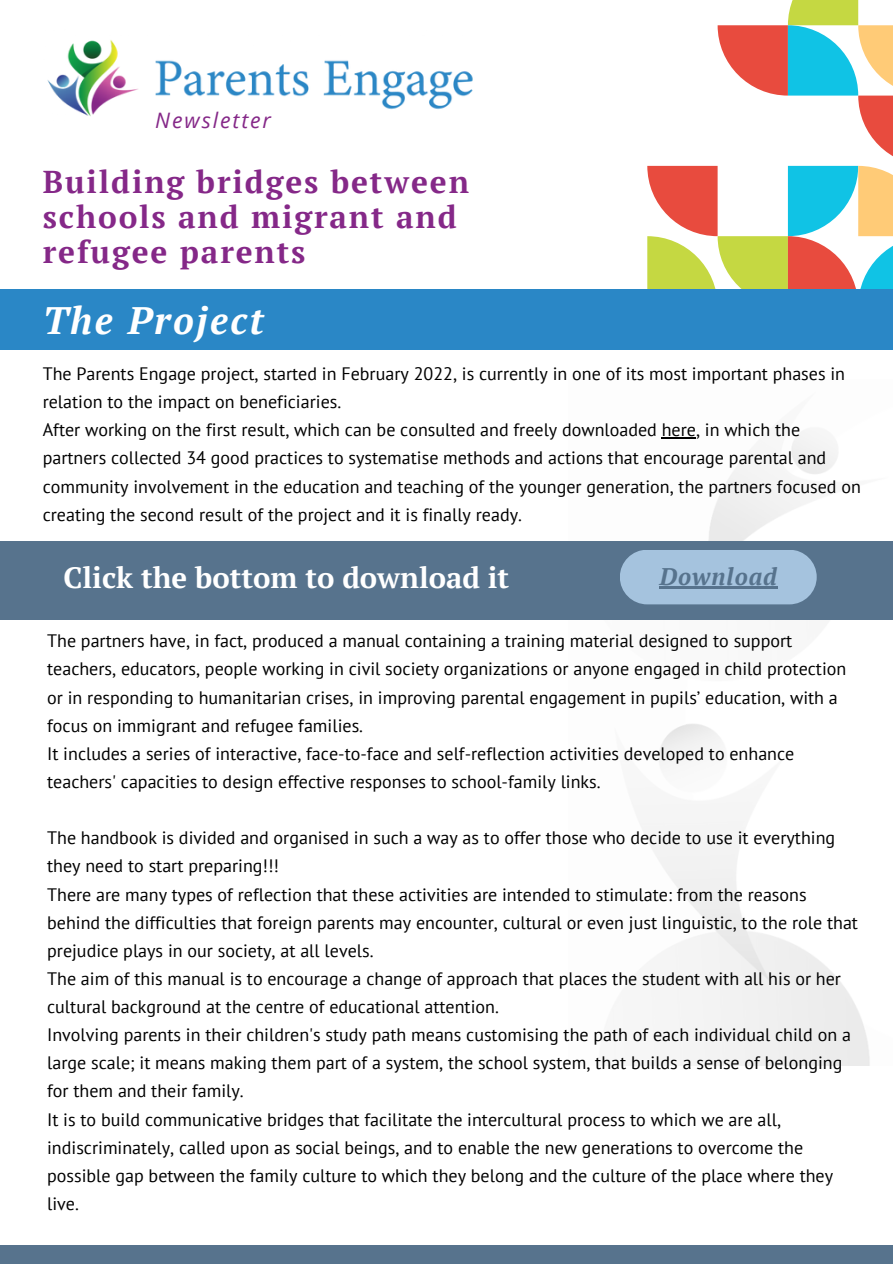
<style>
.page{position:relative;width:893px;height:1264px;background:#fff}
.page>*{position:absolute;margin:0;border:0;box-sizing:border-box;transform-origin:0 0}
.t1{font:italic 700 38.1px "PT Serif";letter-spacing:.06em;color:#fff}
.t2{font:700 31.5px/34.8px "PT Serif";letter-spacing:.06em;color:#852888}
.t3{font:700 29.25px "PT Serif";color:#fff}
.t4{font:italic 700 24px "PT Serif";letter-spacing:.04em;color:#57738d}
.t5{font:italic 21.3px "Open Sans";letter-spacing:.09em;color:#852888}
.t6{font:18px/28.2px "PT Sans";color:#000}
</style>
<div class="page">
<svg style="left:647px;top:0;width:245px;height:290px"></svg>
<img style="left:47px;top:40px;width:426px;height:76px">
<div style="left:0;top:290px;width:892px;height:60px;background:#2a87c6"></div>
<img style="left:568px;top:431px;width:324px;height:634px">
<hr style="left:661px;top:437px;width:35px;height:1px;background:#000">
<div style="left:0;top:540px;width:892px;height:79px;background:#57738d"></div>
<div style="left:0;top:1244px;width:892px;height:19px;background:#57738d"></div>
<div style="left:619px;top:549px;width:197px;height:55px;background:#a5c3de;border-radius:27px"></div>
<hr style="left:659px;top:587px;width:118px;height:2px;background:#57738d">
<p class="t5" style="left:155px;top:106px;width:117px">Newsletter</p>
<p class="t2" style="left:43px;top:164px;width:427px">Building bridges between</p>
<p class="t2" style="left:43px;top:199px;width:415px">schools and migrant and refugee parents</p>
<p class="t1" style="left:43px;top:294px;width:222px">The Project</p>
<p class="t6" style="left:43px;top:359px;width:803px">The Parents Engage project, started in February 2022, is currently in one of its most important phases in relation to the impact on beneficiaries.</p>
<p class="t6" style="left:43px;top:415px;width:819px">After working on the first result, which can be consulted and freely downloaded here, in which the partners collected 34 good practices to systematise methods and actions that encourage parental and community involvement in the education and teaching of the younger generation, the partners focused on creating the second result of the project and it is finally ready.</p>
<p class="t3" style="left:63px;top:557px;width:447px">Click the bottom to download it</p>
<p class="t4" style="left:659px;top:559px;width:119px">Download</p>
<p class="t6" style="left:47px;top:626px;width:800px">The partners have, in fact, produced a manual containing a training material designed to support teachers, educators, people working in civil society organizations or anyone engaged in child protection or in responding to humanitarian crises, in improving parental engagement in pupils’ education, with a focus on immigrant and refugee families.</p>
<p class="t6" style="left:47px;top:739px;width:748px">It includes a series of interactive, face-to-face and self-reflection activities developed to enhance teachers' capacities to design effective responses to school-family links.</p>
<p class="t6" style="left:47px;top:823px;width:789px">The handbook is divided and organised in such a way as to offer those who decide to use it everything they need to start preparing!!!</p>
<p class="t6" style="left:47px;top:879px;width:812px">There are many types of reflection that these activities are intended to stimulate: from the reasons behind the difficulties that foreign parents may encounter, cultural or even just linguistic, to the role that prejudice plays in our society, at all levels.</p>
<p class="t6" style="left:47px;top:964px;width:795px">The aim of this manual is to encourage a change of approach that places the student with all his or her cultural background at the centre of educational attention.</p>
<p class="t6" style="left:47px;top:1020px;width:805px">Involving parents in their children's study path means customising the path of each individual child on a large scale; it means making them part of a system, the school system, that builds a sense of belonging for them and their family.</p>
<p class="t6" style="left:47px;top:1104px;width:787px">It is to build communicative bridges that facilitate the intercultural process to which we are all, indiscriminately, called upon as social beings, and to enable the new generations to overcome the possible gap between the family culture to which they belong and the culture of the place where they live.</p>
</div>
